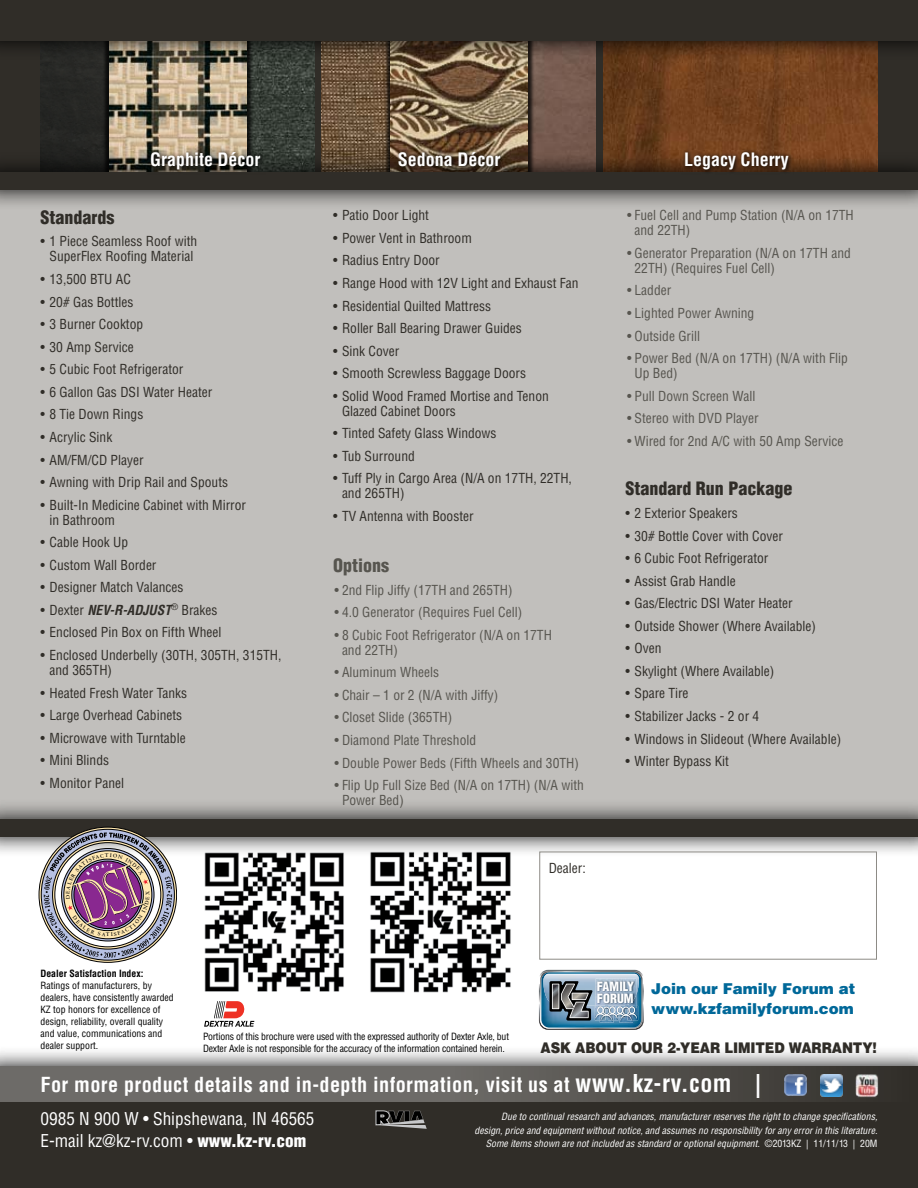
<style>
.page{position:relative;width:918px;height:1188px;background:#fff}
.page>*{position:absolute;margin:0;border:0;box-sizing:border-box;transform-origin:0 0}
.t1{font:700 condensed 20.25px "Helvetica";letter-spacing:.02em;color:#fff}
.t2{font:700 condensed 18px "Helvetica";color:#fff}
.t3{font:900 condensed 18px "Helvetica";color:#302d28}
.t4{font:900 condensed 18px "Helvetica";color:#57554f}
.t5{font:condensed 17.25px/21.9px "Helvetica";color:#fff}
.t6{font:900 15px/19.5px "Helvetica";color:#006899}
.t7{font:900 14.7px "Helvetica";letter-spacing:-.01em;color:#302d28;scale:.9 1}
.t8{font:condensed 13.5px/15px "Helvetica";color:#302d28}
.t9{font:condensed 13.5px/15px "Helvetica";color:#57554f}
.t10{font:900 condensed 12.45px/12px "Helvetica";color:#fff}
.t11{font:italic condensed 9.75px/13.5px "Helvetica";color:#fff;text-align:right}
.t12{font:condensed 9.75px/12px "Helvetica";color:#000}
.t13{font:condensed 9.75px/12px "Helvetica";letter-spacing:-.02em;color:#000}
.t14{font:700 condensed 9.75px "Helvetica";color:#000}
.s1{font-weight:700;font-style:italic}
.s2{font-size:24px}
.s3{font-weight:900}
.s4{font-style:normal}
</style>
<div class="page">
<div style="left:0;top:28px;width:918px;height:152px;background:#302d28"></div>
<img style="left:204px;top:857px;width:140px;height:135px">
<div style="left:0;top:186px;width:918px;height:639px;background:#c1bfbc"></div>
<img style="left:370px;top:857px;width:141px;height:136px">
<svg style="left:0;top:1051px;width:918px;height:15px;background:#c5c5c5"></svg>
<div style="left:0;top:1066px;width:918px;height:122px;background:#302d28"></div>
<svg style="left:0;top:1066px;width:876px;height:36px;background:#615f5b"></svg>
<svg style="left:376px;top:1111px;width:51px;height:18px"></svg>
<img style="left:820px;top:1074px;width:22px;height:22px">
<img style="left:785px;top:1074px;width:22px;height:22px">
<img style="left:856px;top:1074px;width:23px;height:23px">
<img style="left:539px;top:970px;width:105px;height:60px">
<svg style="left:0;top:805px;width:918px;height:52px;background:#a7a6a5"></svg>
<div style="left:0;top:820px;width:918px;height:17px;background:#302d28"></div>
<img style="left:322px;top:61px;width:274px;height:91px">
<div style="left:384px;top:39px;width:151px;height:133px;background:#000;opacity:.75"></div>
<img style="left:604px;top:61px;width:274px;height:91px">
<img style="left:40px;top:61px;width:274px;height:91px">
<div style="left:102px;top:39px;width:151px;height:133px;background:#000;opacity:.75"></div>
<svg style="left:0;top:152px;width:918px;height:53px"></svg>
<div style="left:0;top:172px;width:918px;height:18px;background:#302d28"></div>
<svg style="left:148px;top:148px;width:118px;height:24px"></svg>
<svg style="left:395px;top:148px;width:111px;height:24px;background:#4d3d2c"></svg>
<svg style="left:682px;top:148px;width:112px;height:24px;background:#4e2c15"></svg>
<svg style="left:0;top:40px;width:918px;height:21px"></svg>
<div style="left:0;top:0;width:918px;height:40px;background:#302d28"></div>
<svg style="left:204px;top:1001px;width:50px;height:26px"></svg>
<div style="left:539px;top:852px;width:338px;height:108px;border:1px solid #8d8b86"></div>
<svg style="left:39px;top:827px;width:138px;height:136px"></svg>
<h2 class="t2" style="left:150px;top:148px;width:112px">Graphite Décor</h2>
<h2 class="t2" style="left:398px;top:148px;width:104px">Sedona Décor</h2>
<h2 class="t2" style="left:684px;top:148px;width:106px">Legacy Cherry</h2>
<h2 class="t3" style="left:40px;top:206px;width:75px">Standards</h2>
<p class="t8" style="left:40px;top:234px;width:158px;text-align:center">• 1 Piece Seamless Roof with<br>SuperFlex Roofing Material</p>
<p class="t8" style="left:40px;top:272px;width:92px">• 13,500 BTU AC</p>
<p class="t8" style="left:40px;top:294px;width:94px">• 20# Gas Bottles</p>
<p class="t8" style="left:40px;top:317px;width:104px">• 3 Burner Cooktop</p>
<p class="t8" style="left:40px;top:339px;width:95px">• 30 Amp Service</p>
<p class="t8" style="left:40px;top:362px;width:144px">• 5 Cubic Foot Refrigerator</p>
<p class="t8" style="left:40px;top:384px;width:173px">• 6 Gallon Gas DSI Water Heater</p>
<p class="t8" style="left:40px;top:407px;width:104px">• 8 Tie Down Rings</p>
<p class="t8" style="left:40px;top:429px;width:73px">• Acrylic Sink</p>
<p class="t8" style="left:40px;top:452px;width:105px">• AM/FM/CD Player</p>
<p class="t8" style="left:40px;top:475px;width:189px">• Awning with Drip Rail and Spouts</p>
<p class="t8" style="left:50px;top:497px;width:198px;text-indent:-9px">• Built-In Medicine Cabinet with Mirror in Bathroom</p>
<p class="t8" style="left:40px;top:535px;width:89px">• Cable Hook Up</p>
<p class="t8" style="left:40px;top:557px;width:117px">• Custom Wall Border</p>
<p class="t8" style="left:40px;top:580px;width:144px">• Designer Match Valances</p>
<p class="t8" style="left:40px;top:602px;width:178px">• Dexter <span class="s1">NEV-R-ADJUST</span><sup>®</sup> Brakes</p>
<p class="t8" style="left:40px;top:625px;width:183px">• Enclosed Pin Box on Fifth Wheel</p>
<p class="t8" style="left:50px;top:648px;width:234px;text-indent:-9px">• Enclosed Underbelly (30TH, 305TH, 315TH, and 365TH)</p>
<p class="t8" style="left:40px;top:685px;width:148px">• Heated Fresh Water Tanks</p>
<p class="t8" style="left:40px;top:708px;width:143px">• Large Overhead Cabinets</p>
<p class="t8" style="left:40px;top:730px;width:147px">• Microwave with Turntable</p>
<p class="t8" style="left:40px;top:753px;width:70px">• Mini Blinds</p>
<p class="t8" style="left:40px;top:775px;width:85px">• Monitor Panel</p>
<p class="t8" style="left:333px;top:208px;width:97px">• Patio Door Light</p>
<p class="t8" style="left:333px;top:230px;width:140px">• Power Vent in Bathroom</p>
<p class="t8" style="left:333px;top:253px;width:108px">• Radius Entry Door</p>
<p class="t8" style="left:333px;top:275px;width:247px">• Range Hood with 12V Light and Exhaust Fan</p>
<p class="t8" style="left:333px;top:298px;width:160px">• Residential Quilted Mattress</p>
<p class="t8" style="left:333px;top:321px;width:190px">• Roller Ball Bearing Drawer Guides</p>
<p class="t8" style="left:333px;top:343px;width:68px">• Sink Cover</p>
<p class="t8" style="left:333px;top:366px;width:195px">• Smooth Screwless Baggage Doors</p>
<p class="t8" style="left:342px;top:388px;width:208px;text-indent:-9px">• Solid Wood Framed Mortise and Tenon<br>Glazed Cabinet Doors</p>
<p class="t8" style="left:333px;top:426px;width:165px">• Tinted Safety Glass Windows</p>
<p class="t8" style="left:333px;top:448px;width:83px">• Tub Surround</p>
<p class="t8" style="left:342px;top:471px;width:231px;text-indent:-9px">• Tuff Ply in Cargo Area (N/A on 17TH, 22TH, and 265TH)</p>
<p class="t8" style="left:333px;top:508px;width:142px">• TV Antenna with Booster</p>
<h2 class="t4" style="left:333px;top:554px;width:57px">Options</h2>
<p class="t9" style="left:334px;top:582px;width:180px">• 2nd Flip Jiffy (17TH and 265TH)</p>
<p class="t9" style="left:334px;top:605px;width:189px">• 4.0 Generator (Requires Fuel Cell)</p>
<p class="t9" style="left:342px;top:627px;width:211px;text-indent:-8px">• 8 Cubic Foot Refrigerator (N/A on 17TH and 22TH)</p>
<p class="t9" style="left:334px;top:665px;width:106px">• Aluminum Wheels</p>
<p class="t9" style="left:334px;top:687px;width:165px">• Chair – 1 or 2 (N/A with Jiffy)</p>
<p class="t9" style="left:334px;top:710px;width:119px">• Closet Slide (365TH)</p>
<p class="t9" style="left:334px;top:733px;width:143px">• Diamond Plate Threshold</p>
<p class="t9" style="left:334px;top:755px;width:246px">• Double Power Beds (Fifth Wheels and 30TH)</p>
<p class="t9" style="left:342px;top:778px;width:243px;text-indent:-8px">• Flip Up Full Size Bed (N/A on 17TH) (N/A with<br>Power Bed)</p>
<p class="t8" style="left:549px;top:860px;width:39px">Dealer:</p>
<p class="t9" style="left:635px;top:208px;width:221px;text-indent:-8px">• Fuel Cell and Pump Station (N/A on 17TH and 22TH)</p>
<p class="t9" style="left:635px;top:245px;width:218px;text-indent:-8px">• Generator Preparation (N/A on 17TH and<br>22TH) (Requires Fuel Cell)</p>
<p class="t9" style="left:627px;top:283px;width:46px">• Ladder</p>
<p class="t9" style="left:627px;top:305px;width:129px">• Lighted Power Awning</p>
<p class="t9" style="left:627px;top:328px;width:75px">• Outside Grill</p>
<p class="t9" style="left:635px;top:351px;width:215px;text-indent:-8px">• Power Bed (N/A on 17TH) (N/A with Flip<br>Up Bed)</p>
<p class="t9" style="left:627px;top:388px;width:130px">• Pull Down Screen Wall</p>
<p class="t9" style="left:627px;top:411px;width:133px">• Stereo with DVD Player</p>
<p class="t9" style="left:627px;top:433px;width:218px">• Wired for 2nd A/C with 50 Amp Service</p>
<h2 class="t3" style="left:626px;top:477px;width:169px">Standard Run Package</h2>
<p class="t8" style="left:626px;top:505px;width:114px">• 2 Exterior Speakers</p>
<p class="t8" style="left:626px;top:528px;width:159px">• 30# Bottle Cover with Cover</p>
<p class="t8" style="left:626px;top:551px;width:144px">• 6 Cubic Foot Refrigerator</p>
<p class="t8" style="left:626px;top:573px;width:112px">• Assist Grab Handle</p>
<p class="t8" style="left:626px;top:596px;width:169px">• Gas/Electric DSI Water Heater</p>
<p class="t8" style="left:626px;top:618px;width:192px">• Outside Shower (Where Available)</p>
<p class="t8" style="left:626px;top:641px;width:37px">• Oven</p>
<p class="t8" style="left:626px;top:663px;width:150px">• Skylight (Where Available)</p>
<p class="t8" style="left:626px;top:686px;width:65px">• Spare Tire</p>
<p class="t8" style="left:626px;top:708px;width:135px">• Stabilizer Jacks - 2 or 4</p>
<p class="t8" style="left:626px;top:731px;width:217px">• Windows in Slideout (Where Available)</p>
<p class="t8" style="left:626px;top:754px;width:105px">• Winter Bypass Kit</p>
<p class="t14" style="left:40px;top:967px;width:104px">Dealer Satisfaction Index:</p>
<p class="t12" style="left:40px;top:979px;width:135px">Ratings of manufacturers, by dealers, have consistently awarded<br>KZ top honors for excellence of design, reliability, overall quality and value, communications and dealer support.</p>
<p class="t10" style="left:597px;top:980px;width:39px">FAMILY<br>FORUM</p>
<p class="t6" style="left:651px;top:979px;width:206px">Join our Family Forum at www.kzfamilyforum.com</p>
<p class="t13" style="left:203px;top:1031px;width:308px">Portions of this brochure were used with the expressed authority of Dexter Axle, but<br>Dexter Axle is not responsible for the accuracy of the information contained herein.</p>
<p class="t7" style="left:541px;top:1038px;width:375px">ASK ABOUT OUR 2-YEAR LIMITED WARRANTY!</p>
<h1 class="t1" style="left:40px;top:1072px;width:722px">For more product details and in-depth information, visit us at <span class="s2">www.kz-rv.com |</span></h1>
<p class="t5" style="left:40px;top:1108px;width:276px">0985 N 900 W • Shipshewana, IN 46565<br>E-mail kz@kz-rv.com • <span class="s3">www.kz-rv.com</span></p>
<p class="t11" style="left:475px;top:1110px;width:404px">Due to continual research and advances, manufacturer reserves the right to change specifications, design, price and equipment without notice, and assumes no responsibility for any error in this literature.<br>Some items shown are not included as standard or optional equipment. <span class="s4">©2013KZ | 11/11/13 | 20M</span></p>
</div>
